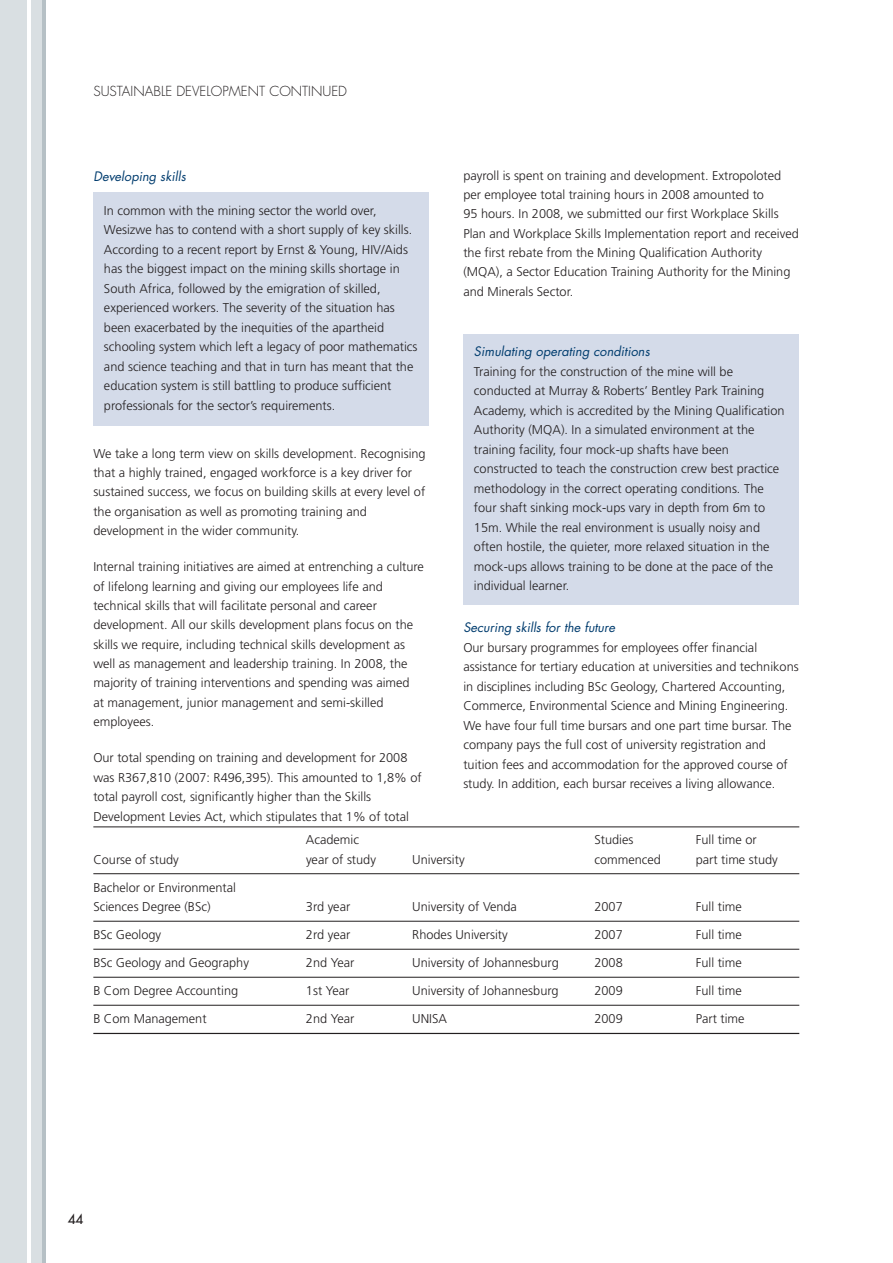
<style>
.page{position:relative;width:893px;height:1263px;background:#fff}
.page>*{position:absolute;margin:0;border:0;box-sizing:border-box;transform-origin:0 0}
.t1{font:300 13.5px "Futura";color:#231f20}
.t2{font:13.5px "Futura";color:#231f20}
.t3{font:300 12.75px/19.5px "Frutiger";color:#231f20}
.t4{font:italic 12.75px "Futura";color:#003c6e}
</style>
<div class="page">
<div style="left:0;top:0;width:42px;height:1263px;background:#d9dfe2"></div>
<hr style="left:43px;top:0;width:3px;height:1263px;background:#b6c0c5">
<hr style="left:28px;top:0;width:3px;height:1263px;background:#fff">
<hr style="left:93px;top:827px;width:706px;height:1px;background:#231f20">
<hr style="left:93px;top:873px;width:706px;height:1px;background:#231f20">
<hr style="left:93px;top:921px;width:706px;height:1px;background:#231f20">
<hr style="left:93px;top:949px;width:706px;height:1px;background:#231f20">
<hr style="left:93px;top:977px;width:706px;height:1px;background:#231f20">
<hr style="left:93px;top:1005px;width:706px;height:1px;background:#231f20">
<hr style="left:93px;top:1033px;width:706px;height:1px;background:#231f20">
<div style="left:463px;top:334px;width:336px;height:270px;background:#d4dbe9"></div>
<div style="left:93px;top:192px;width:336px;height:234px;background:#d4dbe9"></div>
<p class="t1" style="left:93px;top:85px;width:255px">SUSTAINABLE DEVELOPMENT CONTINUED</p>
<p class="t4" style="left:93px;top:170px;width:96px">Developing skills</p>
<p class="t3" style="left:104px;top:201px;width:315px">In common with the mining sector the world over, Wesizwe has to contend with a short supply of key skills.<br>According to a recent report by Ernst &amp; Young, HIV/Aids has the biggest impact on the mining skills shortage in South Africa, followed by the emigration of skilled, experienced workers. The severity of the situation has been exacerbated by the inequities of the apartheid schooling system which left a legacy of poor mathematics and science teaching and that in turn has meant that the education system is still battling to produce sufficient professionals for the sector’s requirements.</p>
<p class="t3" style="left:93px;top:444px;width:334px">We take a long term view on skills development. Recognising that a highly trained, engaged workforce is a key driver for sustained success, we focus on building skills at every level of the organisation as well as promoting training and development in the wider community.</p>
<p class="t3" style="left:93px;top:558px;width:332px">Internal training initiatives are aimed at entrenching a culture of lifelong learning and giving our employees life and technical skills that will facilitate personal and career development. All our skills development plans focus on the skills we require, including technical skills development as well as management and leadership training. In 2008, the majority of training interventions and spending was aimed<br>at management, junior management and semi-skilled employees.</p>
<p class="t3" style="left:93px;top:749px;width:330px">Our total spending on training and development for 2008 was R367,810 (2007: R496,395). This amounted to 1,8% of total payroll cost, significantly higher than the Skills Development Levies Act, which stipulates that 1% of total</p>
<p class="t3" style="left:463px;top:167px;width:337px">payroll is spent on training and development. Extropoloted per employee total training hours in 2008 amounted to<br>95 hours. In 2008, we submitted our first Workplace Skills Plan and Workplace Skills Implementation report and received the first rebate from the Mining Qualification Authority (MQA), a Sector Education Training Authority for the Mining and Minerals Sector.</p>
<p class="t4" style="left:474px;top:345px;width:179px">Simulating operating conditions</p>
<p class="t3" style="left:474px;top:362px;width:312px">Training for the construction of the mine will be conducted at Murray &amp; Roberts’ Bentley Park Training Academy, which is accredited by the Mining Qualification Authority (MQA). In a simulated environment at the training facility, four mock-up shafts have been constructed to teach the construction crew best practice methodology in the correct operating conditions. The four shaft sinking mock-ups vary in depth from 6m to 15m. While the real environment is usually noisy and often hostile, the quieter, more relaxed situation in the mock-ups allows training to be done at the pace of the individual learner.</p>
<p class="t4" style="left:463px;top:621px;width:155px">Securing skills for the future</p>
<p class="t3" style="left:463px;top:638px;width:337px">Our bursary programmes for employees offer financial assistance for tertiary education at universities and technikons in disciplines including BSc Geology, Chartered Accounting, Commerce, Environmental Science and Mining Engineering.<br>We have four full time bursars and one part time bursar. The company pays the full cost of university registration and tuition fees and accommodation for the approved course of study. In addition, each bursar receives a living allowance.</p>
<p class="t3" style="left:306px;top:831px;width:55px">Academic</p>
<p class="t3" style="left:594px;top:831px;width:40px">Studies</p>
<p class="t3" style="left:696px;top:831px;width:62px">Full time or</p>
<p class="t3" style="left:93px;top:851px;width:87px">Course of study</p>
<p class="t3" style="left:306px;top:851px;width:72px">year of study</p>
<p class="t3" style="left:412px;top:851px;width:54px">University</p>
<p class="t3" style="left:594px;top:851px;width:68px">commenced</p>
<p class="t3" style="left:696px;top:851px;width:84px">part time study</p>
<p class="t3" style="left:93px;top:879px;width:144px">Bachelor or Environmental<br>Sciences Degree (BSc)</p>
<p class="t3" style="left:306px;top:898px;width:46px">3rd year</p>
<p class="t3" style="left:412px;top:898px;width:106px">University of Venda</p>
<p class="t3" style="left:594px;top:898px;width:30px">2007</p>
<p class="t3" style="left:696px;top:898px;width:47px">Full time</p>
<p class="t3" style="left:93px;top:926px;width:69px">BSc Geology</p>
<p class="t3" style="left:306px;top:926px;width:46px">2rd year</p>
<p class="t3" style="left:412px;top:926px;width:97px">Rhodes University</p>
<p class="t3" style="left:594px;top:926px;width:30px">2007</p>
<p class="t3" style="left:696px;top:926px;width:47px">Full time</p>
<p class="t3" style="left:93px;top:954px;width:157px">BSc Geology and Geography</p>
<p class="t3" style="left:306px;top:954px;width:50px">2nd Year</p>
<p class="t3" style="left:412px;top:954px;width:148px">University of Johannesburg</p>
<p class="t3" style="left:594px;top:954px;width:30px">2008</p>
<p class="t3" style="left:696px;top:954px;width:47px">Full time</p>
<p class="t3" style="left:93px;top:982px;width:146px">B Com Degree Accounting</p>
<p class="t3" style="left:306px;top:982px;width:45px">1st Year</p>
<p class="t3" style="left:412px;top:982px;width:148px">University of Johannesburg</p>
<p class="t3" style="left:594px;top:982px;width:30px">2009</p>
<p class="t3" style="left:696px;top:982px;width:47px">Full time</p>
<p class="t3" style="left:93px;top:1010px;width:115px">B Com Management</p>
<p class="t3" style="left:306px;top:1010px;width:50px">2nd Year</p>
<p class="t3" style="left:412px;top:1010px;width:36px">UNISA</p>
<p class="t3" style="left:594px;top:1010px;width:30px">2009</p>
<p class="t3" style="left:696px;top:1010px;width:50px">Part time</p>
<p class="t2" style="left:68px;top:1213px;width:17px">44</p>
</div>
